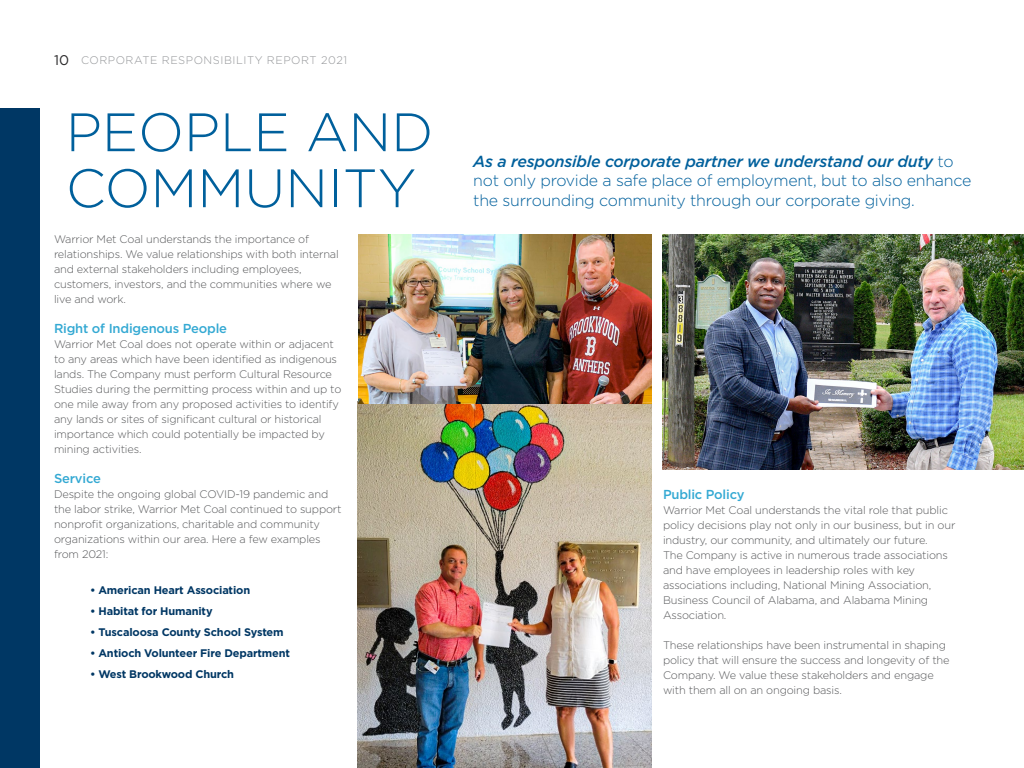
<style>
.page{position:relative;width:1024px;height:768px;background:#fff}
.page>*{position:absolute;margin:0;border:0;box-sizing:border-box;transform-origin:0 0}
.t1{font:300 54px/56px "Gotham";color:#00609c}
.t2{font:300 15.9px/19.7px "Gotham";letter-spacing:-.015em;color:#00609c}
.t3{font:500 13px "Gotham";letter-spacing:-.015em;color:#34a9d3}
.t4{font:300 11px/15px "Gotham";letter-spacing:-.015em;color:#58595b}
.t5{font:700 11px "Gotham";letter-spacing:-.015em;color:#003764}
.t6{font:300 11px "Gotham";letter-spacing:.05em;color:#939598}
.s1{font-weight:400;font-size:14px;color:#292829}
.s2{font-weight:500;font-style:italic}
</style>
<div class="page">
<div style="left:0;top:108px;width:40px;height:660px;background:#003764"></div>
<img style="left:358px;top:235px;width:294px;height:533px">
<img style="left:662px;top:234px;width:362px;height:235px">
<p class="t6" style="left:54px;top:53px;width:295px"><span class="s1">10</span> CORPORATE RESPONSIBILITY REPORT 2021</p>
<h1 class="t1" style="left:66px;top:103px;width:369px">PEOPLE AND<br>COMMUNITY</h1>
<p class="t4" style="left:54px;top:231px;width:286px">Warrior Met Coal understands the importance of relationships. We value relationships with both internal and external stakeholders including employees, customers, investors, and the communities where we live and work.</p>
<p class="t3" style="left:54px;top:320px;width:175px">Right of Indigenous People</p>
<p class="t4" style="left:54px;top:336px;width:289px">Warrior Met Coal does not operate within or adjacent to any areas which have been identified as indigenous lands. The Company must perform Cultural Resource Studies during the permitting process within and up to one mile away from any proposed activities to identify any lands or sites of significant cultural or historical importance which could potentially be impacted by mining activities.</p>
<p class="t3" style="left:54px;top:470px;width:48px">Service</p>
<p class="t4" style="left:54px;top:486px;width:289px">Despite the ongoing global COVID-19 pandemic and the labor strike, Warrior Met Coal continued to support nonprofit organizations, charitable and community organizations within our area. Here a few examples from 2021:</p>
<p class="t5" style="left:90px;top:583px;width:162px">• American Heart Association</p>
<p class="t5" style="left:90px;top:604px;width:124px">• Habitat for Humanity</p>
<p class="t5" style="left:90px;top:625px;width:195px">• Tuscaloosa County School System</p>
<p class="t5" style="left:90px;top:646px;width:202px">• Antioch Volunteer Fire Department</p>
<p class="t5" style="left:90px;top:667px;width:146px">• West Brookwood Church</p>
<h2 class="t2" style="left:473px;top:151px;width:500px"><span class="s2">As a responsible corporate partner we understand our duty</span> to not only provide a safe place of employment, but to also enhance the surrounding community through our corporate giving.</h2>
<p class="t3" style="left:663px;top:486px;width:83px">Public Policy</p>
<p class="t4" style="left:663px;top:503px;width:294px">Warrior Met Coal understands the vital role that public policy decisions play not only in our business, but in our industry, our community, and ultimately our future.<br>The Company is active in numerous trade associations and have employees in leadership roles with key associations including, National Mining Association, Business Council of Alabama, and Alabama Mining Association.</p>
<p class="t4" style="left:663px;top:638px;width:288px">These relationships have been instrumental in shaping policy that will ensure the success and longevity of the Company. We value these stakeholders and engage with them all on an ongoing basis.</p>
</div>
